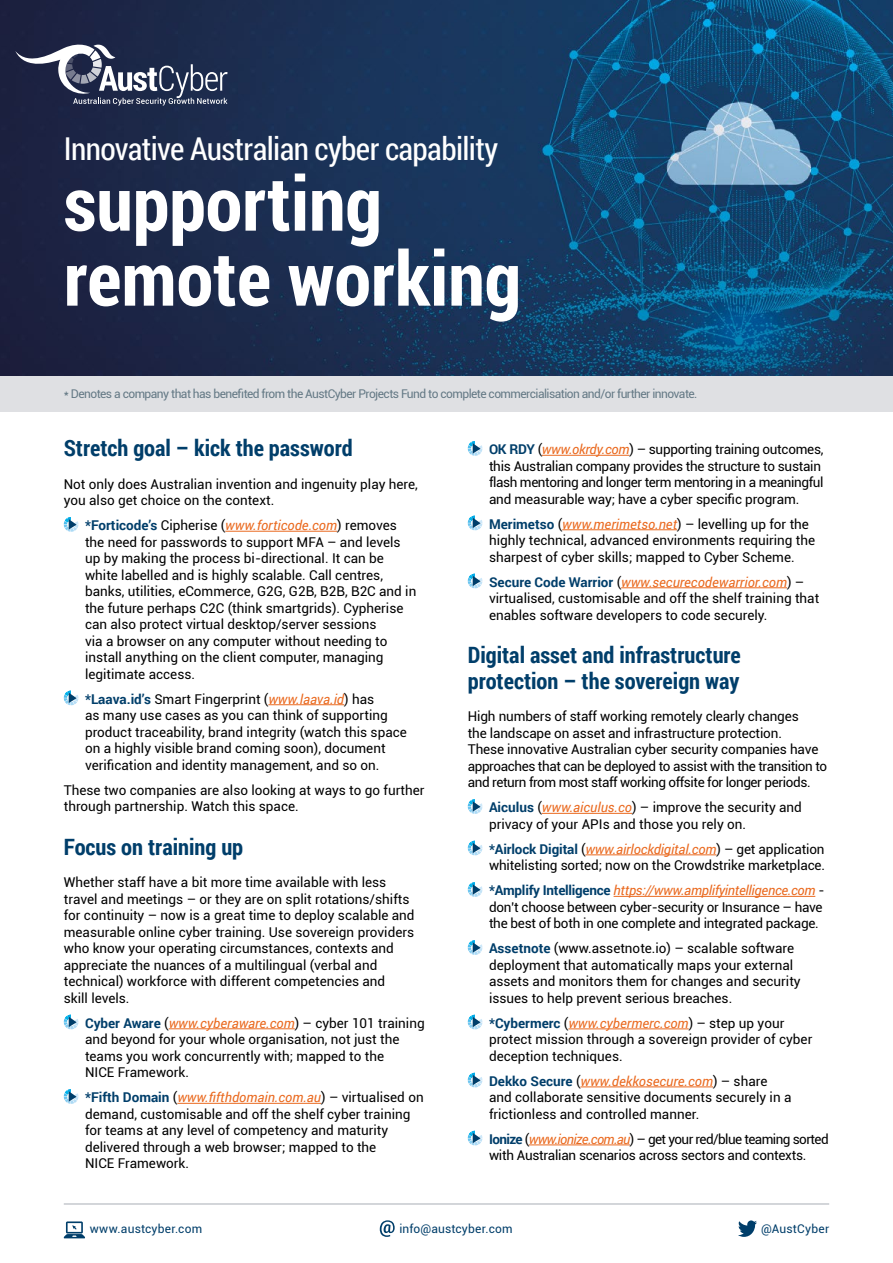
<style>
.page{position:relative;width:893px;height:1263px;background:#fff}
.page>*{position:absolute;margin:0;border:0;box-sizing:border-box;transform-origin:0 0}
.t1{font:700 75px/75px "Roboto Condensed";color:#fff}
.t2{font:31.5px "Roboto Condensed";letter-spacing:-.02em;color:#fff}
.Heading_2{font:700 22.5px/25.5px "Roboto Condensed";color:#003e6a}
.Bullets_-_special{font:13.5px/16.5px "Roboto";color:#000}
.Body{font:13.5px/16.5px "Roboto";color:#000}
.Bullets_-_special-2{font:13.5px/16.5px "Roboto";letter-spacing:-.02em;color:#000}
.Body-2{font:12px "Roboto";letter-spacing:-.045em;color:#647985}
.t3{font:12px "Roboto";letter-spacing:.015em;color:#003e6a}
.s1{font-weight:700;color:#003e6a}
.s2{font-style:italic;color:#ea6a20}
</style>
<div class="page">
<svg style="left:380px;top:1220px;width:15px;height:17px"></svg>
<svg style="left:64px;top:1221px;width:21px;height:17px"></svg>
<svg style="left:738px;top:1220px;width:19px;height:17px"></svg>
<hr style="left:64px;top:1203px;width:765px;height:2px;background:#c5c9ce">
<img style="left:0;top:0;width:893px;height:375px">
<div style="left:0;top:376px;width:893px;height:35px;background:#dfe0e3"></div>
<svg style="left:15px;top:41px;width:213px;height:65px;background:#464f69"></svg>
<hr style="left:225px;top:531px;width:112px;height:1px;background:#ea6a20">
<hr style="left:268px;top:704px;width:76px;height:1px;background:#ea6a20">
<hr style="left:169px;top:1028px;width:126px;height:1px;background:#ea6a20">
<hr style="left:177px;top:1103px;width:144px;height:1px;background:#ea6a20">
<svg style="left:64px;top:517px;width:14px;height:15px"></svg>
<svg style="left:64px;top:690px;width:14px;height:15px"></svg>
<svg style="left:64px;top:1015px;width:14px;height:14px"></svg>
<svg style="left:64px;top:1089px;width:14px;height:15px"></svg>
<hr style="left:542px;top:455px;width:87px;height:1px;background:#ea6a20">
<hr style="left:562px;top:529px;width:115px;height:1px;background:#ea6a20">
<hr style="left:621px;top:587px;width:166px;height:1px;background:#ea6a20">
<hr style="left:542px;top:813px;width:90px;height:1px;background:#ea6a20">
<hr style="left:585px;top:854px;width:131px;height:1px;background:#ea6a20">
<hr style="left:614px;top:896px;width:201px;height:1px;background:#ea6a20">
<hr style="left:568px;top:1028px;width:121px;height:1px;background:#ea6a20">
<hr style="left:580px;top:1086px;width:133px;height:1px;background:#ea6a20">
<hr style="left:529px;top:1144px;width:101px;height:1px;background:#ea6a20">
<svg style="left:468px;top:441px;width:14px;height:15px"></svg>
<svg style="left:468px;top:516px;width:14px;height:14px"></svg>
<svg style="left:468px;top:574px;width:14px;height:14px"></svg>
<svg style="left:468px;top:799px;width:14px;height:15px"></svg>
<svg style="left:468px;top:841px;width:14px;height:14px"></svg>
<svg style="left:468px;top:882px;width:14px;height:15px"></svg>
<svg style="left:468px;top:940px;width:14px;height:15px"></svg>
<svg style="left:468px;top:1015px;width:14px;height:14px"></svg>
<svg style="left:468px;top:1073px;width:14px;height:14px"></svg>
<svg style="left:468px;top:1131px;width:14px;height:14px"></svg>
<p class="t2" style="left:64px;top:127px;width:436px">Innovative Australian cyber capability</p>
<p class="t1" style="left:64px;top:164px;width:459px">supporting remote working</p>
<p class="Body-2" style="left:64px;top:386px;width:635px">* Denotes a company that has benefited from the AustCyber Projects Fund to complete commercialisation and/or further innovate.</p>
<h2 class="Heading_2" style="left:64px;top:435px;width:290px">Stretch goal – kick the password</h2>
<p class="Body" style="left:64px;top:475px;width:356px">Not only does Australian invention and ingenuity play here, you also get choice on the context.</p>
<p class="Bullets_-_special" style="left:85px;top:517px;width:333px"><span class="s1">*Forticode’s</span> Cipherise (<span class="s2">www.forticode.com</span>) removes the need for passwords to support MFA – and levels up by making the process bi-directional. It can be white labelled and is highly scalable. Call centres, banks, utilities, eCommerce, G2G, G2B, B2B, B2C and in the future perhaps C2C (think smartgrids). Cypherise can also protect virtual desktop/server sessions<br>via a browser on any computer without needing to install anything on the client computer, managing legitimate access.</p>
<p class="Bullets_-_special" style="left:85px;top:690px;width:323px"><span class="s1">*Laava.id’s</span> Smart Fingerprint (<span class="s2">www.laava.id</span>) has<br>as many use cases as you can think of supporting product traceability, brand integrity (watch this space on a highly visible brand coming soon), document verification and identity management, and so on.</p>
<p class="Body" style="left:64px;top:781px;width:362px">These two companies are also looking at ways to go further through partnership. Watch this space.</p>
<h2 class="Heading_2" style="left:64px;top:833px;width:181px">Focus on training up</h2>
<p class="Body" style="left:64px;top:874px;width:352px">Whether staff have a bit more time available with less travel and meetings – or they are on split rotations/shifts for continuity – now is a great time to deploy scalable and measurable online cyber training. Use sovereign providers who know your operating circumstances, contexts and appreciate the nuances of a multilingual (verbal and technical) workforce with different competencies and<br>skill levels.</p>
<p class="Bullets_-_special" style="left:85px;top:1014px;width:341px"><span class="s1">Cyber Aware</span> (<span class="s2">www.cyberaware.com</span>) – cyber 101 training and beyond for your whole organisation, not just the teams you work concurrently with; mapped to the<br>NICE Framework.</p>
<p class="Bullets_-_special" style="left:85px;top:1089px;width:340px"><span class="s1">*Fifth Domain</span> (<span class="s2">www.fifthdomain.com.au</span>) – virtualised on demand, customisable and off the shelf cyber training for teams at any level of competency and maturity delivered through a web browser; mapped to the<br>NICE Framework.</p>
<p class="Bullets_-_special-2" style="left:489px;top:441px;width:336px"><span class="s1">OK RDY</span> (<span class="s2">www.okrdy.com</span>) – supporting training outcomes, this Australian company provides the structure to sustain flash mentoring and longer term mentoring in a meaningful and measurable way; have a cyber specific program.</p>
<p class="Bullets_-_special" style="left:489px;top:515px;width:328px"><span class="s1">Merimetso</span> (<span class="s2">www.merimetso.net</span>) – levelling up for the highly technical, advanced environments requiring the sharpest of cyber skills; mapped to Cyber Scheme.</p>
<p class="Bullets_-_special" style="left:489px;top:573px;width:332px"><span class="s1">Secure Code Warrior</span> (<span class="s2">www.securecodewarrior.com</span>) – virtualised, customisable and off the shelf training that enables software developers to code securely.</p>
<h2 class="Heading_2" style="left:468px;top:642px;width:275px">Digital asset and infrastructure protection – the sovereign way</h2>
<p class="Body" style="left:468px;top:708px;width:361px">High numbers of staff working remotely clearly changes<br>the landscape on asset and infrastructure protection.<br>These innovative Australian cyber security companies have approaches that can be deployed to assist with the transition to and return from most staff working offsite for longer periods.</p>
<p class="Bullets_-_special" style="left:489px;top:799px;width:314px"><span class="s1">Aiculus</span> (<span class="s2">www.aiculus.co</span>) – improve the security and privacy of your APIs and those you rely on.</p>
<p class="Bullets_-_special" style="left:489px;top:840px;width:338px"><span class="s1">*Airlock Digital</span> (<span class="s2">www.airlockdigital.com</span>) – get application whitelisting sorted; now on the Crowdstrike marketplace.</p>
<p class="Bullets_-_special-2" style="left:489px;top:882px;width:337px"><span class="s1">*Amplify Intelligence</span> <span class="s2">https://www.amplifyintelligence.com</span> - don’t choose between cyber-security or Insurance – have the best of both in one complete and integrated package.</p>
<p class="Bullets_-_special" style="left:489px;top:940px;width:313px"><span class="s1">Assetnote</span> (www.assetnote.io) – scalable software deployment that automatically maps your external assets and monitors them for changes and security issues to help prevent serious breaches.</p>
<p class="Bullets_-_special" style="left:489px;top:1014px;width:325px"><span class="s1">*Cybermerc</span> (<span class="s2">www.cybermerc.com</span>) – step up your protect mission through a sovereign provider of cyber deception techniques.</p>
<p class="Bullets_-_special" style="left:489px;top:1072px;width:304px"><span class="s1">Dekko Secure</span> (<span class="s2">www.dekkosecure.com</span>) – share and collaborate sensitive documents securely in a frictionless and controlled manner.</p>
<p class="Bullets_-_special-2" style="left:489px;top:1130px;width:341px"><span class="s1">Ionize</span> (<span class="s2">www.ionize.com.au</span>) – get your red/blue teaming sorted with Australian scenarios across sectors and contexts.</p>
<p class="t3" style="left:90px;top:1220px;width:114px">www.austcyber.com</p>
<p class="t3" style="left:399px;top:1220px;width:115px">info@austcyber.com</p>
<p class="t3" style="left:761px;top:1220px;width:70px">@AustCyber</p>
</div>
